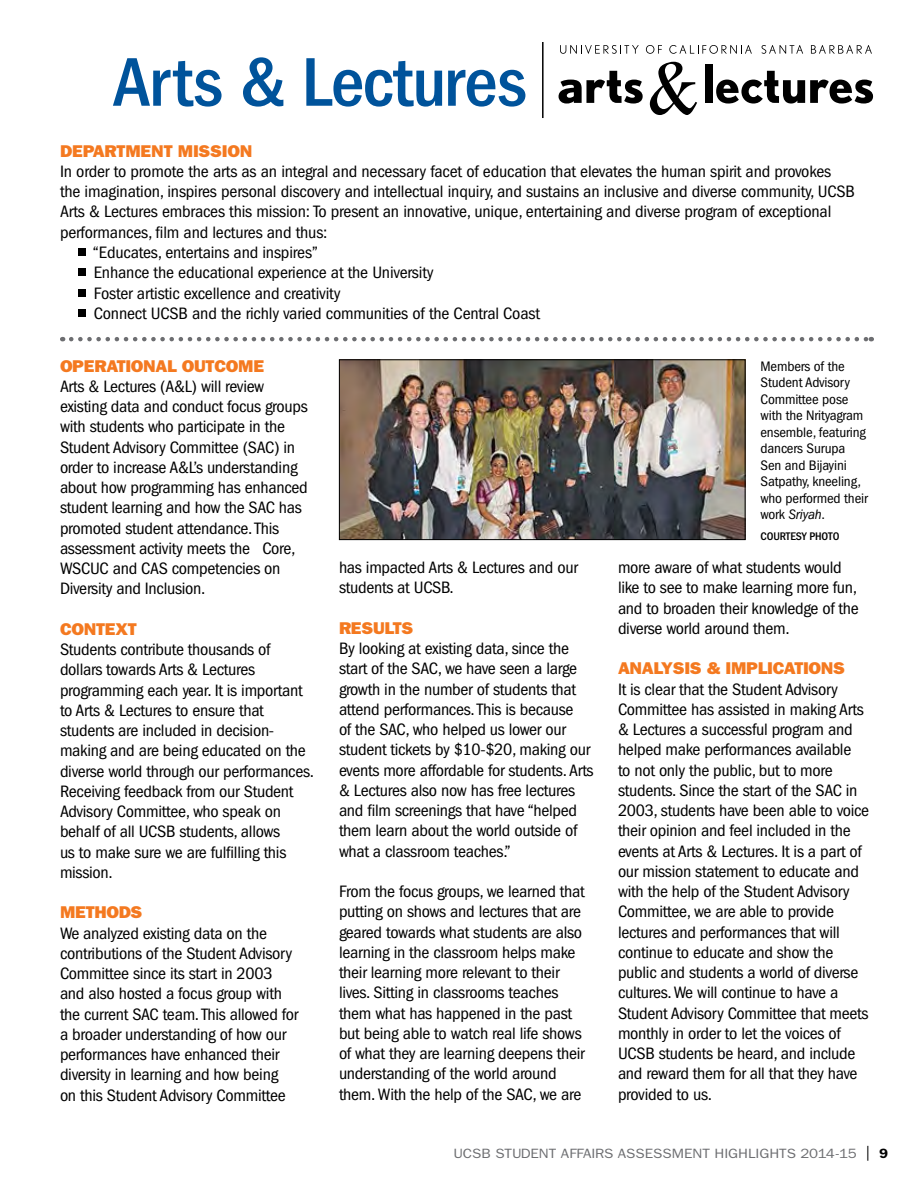
<style>
.page{position:relative;width:918px;height:1188px;background:#fff}
.page>*{position:absolute;margin:0;border:0;box-sizing:border-box;transform-origin:0 0}
.t1{font:500 condensed 71.25px "ITC Franklin Gothic Std";letter-spacing:-.01em;color:#00539b;scale:1.05 1}
.t2{font:condensed 17.1px/20.2px "ITC Franklin Gothic Std";letter-spacing:-.015em;color:#000;scale:1.05 1}
.t3{font:17.1px "ITC Franklin Gothic Std Hvy";letter-spacing:-.015em;color:#f47920;scale:1.05 1}
.t4{font:condensed 14.25px/16.5px "ITC Franklin Gothic Std";letter-spacing:-.01em;color:#000;scale:1.05 1}
.t5{font:13.5px "ITC Franklin Gothic Std";color:#6d6e71;scale:1.11 1}
.t6{font:500 condensed 11.4px "ITC Franklin Gothic Std";letter-spacing:-.01em;color:#000;scale:1.05 1}
.s1{font-style:italic}
.s2{font-size:14.85px;color:#000}
.s3{font-weight:600;color:#000}
</style>
<div class="page">
<hr style="left:542px;top:42px;width:2px;height:76px;background:#000">
<svg style="left:559px;top:71px;width:84px;height:33px"></svg>
<svg style="left:650px;top:62px;width:47px;height:53px"></svg>
<div style="left:705px;top:64px;width:7px;height:39px;background:#000"></div>
<svg style="left:716px;top:71px;width:157px;height:33px"></svg>
<svg style="left:560px;top:45px;width:79px;height:9px"></svg>
<svg style="left:646px;top:45px;width:16px;height:9px"></svg>
<svg style="left:669px;top:45px;width:83px;height:9px"></svg>
<svg style="left:762px;top:45px;width:41px;height:9px"></svg>
<svg style="left:811px;top:45px;width:61px;height:9px"></svg>
<div style="left:78px;top:249px;width:7px;height:7px;background:#000"></div>
<div style="left:78px;top:269px;width:7px;height:7px;background:#000"></div>
<div style="left:78px;top:289px;width:7px;height:7px;background:#000"></div>
<div style="left:78px;top:309px;width:7px;height:8px;background:#000"></div>
<svg style="left:71px;top:337px;width:801px;height:4px"></svg>
<img style="left:341px;top:361px;width:403px;height:177px">
<div style="left:339px;top:359px;width:407px;height:181px;border:1px solid #000"></div>
<h1 class="t1" style="left:113px;top:42px;width:395px">Arts &amp; Lectures</h1>
<p class="t3" style="left:60px;top:141px;width:185px">DEPARTMENT MISSION</p>
<p class="t2" style="left:60px;top:161px;width:736px">In order to promote the arts as an integral and necessary facet of education that elevates the human spirit and provokes</p>
<p class="t2" style="left:60px;top:181px;width:759px">the imagination, inspires personal discovery and intellectual inquiry, and sustains an inclusive and diverse community, UCSB</p>
<p class="t2" style="left:60px;top:202px;width:736px">Arts &amp; Lectures embraces this mission: To present an innovative, unique, entertaining and diverse program of exceptional</p>
<p class="t2" style="left:60px;top:222px;width:256px">performances, film and lectures and thus:</p>
<p class="t2" style="left:93px;top:243px;width:216px">“Educates, entertains and inspires”</p>
<p class="t2" style="left:94px;top:263px;width:325px">Enhance the educational experience at the University</p>
<p class="t2" style="left:94px;top:283px;width:236px">Foster artistic excellence and creativity</p>
<p class="t2" style="left:94px;top:303px;width:426px">Connect UCSB and the richly varied communities of the Central Coast</p>
<p class="t4" style="left:760px;top:358px;width:104px">Members of the<br>Student Advisory<br>Committee pose with the Nrityagram ensemble, featuring dancers Surupa<br>Sen and Bijayini<br>Satpathy, kneeling, who performed their work <span class="s1">Sriyah</span>.</p>
<p class="t6" style="left:761px;top:530px;width:77px">COURTESY PHOTO</p>
<p class="t3" style="left:60px;top:356px;width:196px">OPERATIONAL OUTCOME</p>
<p class="t2" style="left:60px;top:376px;width:238px">Arts &amp; Lectures (A&amp;L) will review existing data and conduct focus groups with students who participate in the Student Advisory Committee (SAC) in order to increase A&amp;L’s understanding about how programming has enhanced student learning and how the SAC has promoted student attendance. This assessment activity meets the Core, WSCUC and CAS competencies on Diversity and Inclusion.</p>
<p class="t3" style="left:60px;top:619px;width:75px">CONTEXT</p>
<p class="t2" style="left:60px;top:640px;width:244px">Students contribute thousands of dollars towards Arts &amp; Lectures programming each year. It is important to Arts &amp; Lectures to ensure that students are included in decision&shy;making and are being educated on the diverse world through our performances.<br>Receiving feedback from our Student Advisory Committee, who speak on behalf of all UCSB students, allows<br>us to make sure we are fulfilling this mission.</p>
<p class="t3" style="left:60px;top:902px;width:80px">METHODS</p>
<p class="t2" style="left:60px;top:923px;width:229px">We analyzed existing data on the contributions of the Student Advisory Committee since its start in 2003 and also hosted a focus group with the current SAC team. This allowed for a broader understanding of how our performances have enhanced their diversity in learning and how being on this Student Advisory Committee</p>
<p class="t2" style="left:618px;top:558px;width:231px">more aware of what students would like to see to make learning more fun, and to broaden their knowledge of the diverse world around them.</p>
<p class="t3" style="left:618px;top:658px;width:218px">ANALYSIS &amp; IMPLICATIONS</p>
<p class="t2" style="left:618px;top:679px;width:241px">It is clear that the Student Advisory Committee has assisted in making Arts &amp; Lectures a successful program and helped make performances available<br>to not only the public, but to more students. Since the start of the SAC in 2003, students have been able to voice their opinion and feel included in the events at Arts &amp; Lectures. It is a part of our mission statement to educate and with the help of the Student Advisory Committee, we are able to provide lectures and performances that will continue to educate and show the public and students a world of diverse cultures. We will continue to have a Student Advisory Committee that meets monthly in order to let the voices of UCSB students be heard, and include and reward them for all that they have provided to us.</p>
<p class="t2" style="left:339px;top:558px;width:229px">has impacted Arts &amp; Lectures and our students at UCSB.</p>
<p class="t3" style="left:339px;top:618px;width:72px">RESULTS</p>
<p class="t2" style="left:339px;top:639px;width:244px">By looking at existing data, since the start of the SAC, we have seen a large growth in the number of students that attend performances. This is because<br>of the SAC, who helped us lower our student tickets by $10-$20, making our events more affordable for students. Arts &amp; Lectures also now has free lectures and film screenings that have “helped them learn about the world outside of what a classroom teaches.”</p>
<p class="t2" style="left:339px;top:882px;width:236px">From the focus groups, we learned that putting on shows and lectures that are geared towards what students are also learning in the classroom helps make their learning more relevant to their lives. Sitting in classrooms teaches them what has happened in the past but being able to watch real life shows of what they are learning deepens their understanding of the world around them. With the help of the SAC, we are</p>
<p class="t5" style="left:454px;top:1146px;width:393px">UCSB STUDENT AFFAIRS ASSESSMENT HIGHLIGHTS 2014-15 <span class="s2">|</span> <span class="s3">9</span></p>
</div>
